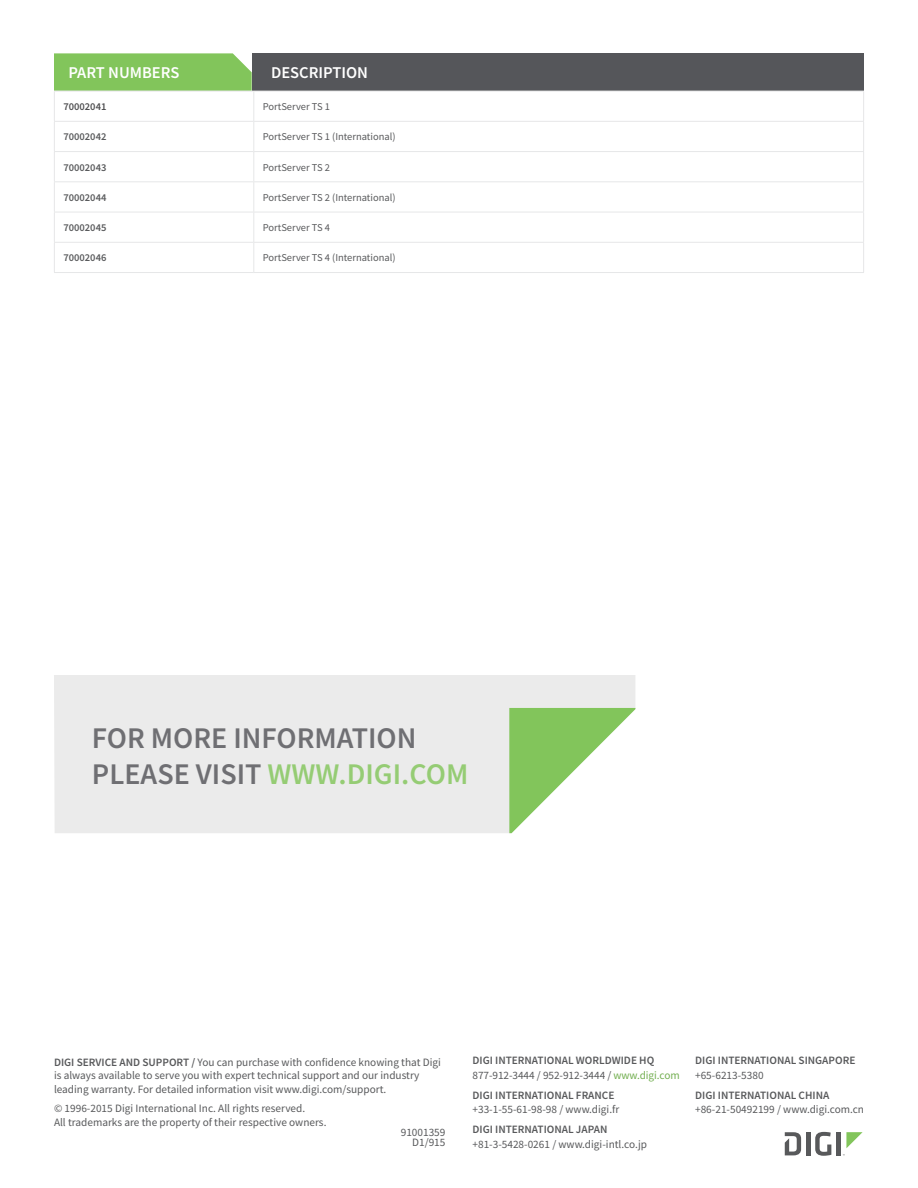
<style>
.page{position:relative;width:918px;height:1188px;background:#fff}
.page>*{position:absolute;margin:0;border:0;box-sizing:border-box;transform-origin:0 0}
.t1{font:600 30px/36px "Source Sans Pro";color:#6f6f73}
.t2{font:600 16.5px "Source Sans Pro";color:#fff}
.t3{font:11.25px/13.5px "Source Sans Pro";color:#58595b}
.t4{font:600 11.25px/14.2px "Source Sans Pro";color:#58595b}
.t5{font:10.5px "Source Sans Pro";color:#58595b}
.Table_-_Body_Copy{font:600 10.5px "Source Sans Pro";color:#58595b}
.t6{font:600 10.5px "Source Sans Pro";color:#4d4d4f}
.s1{color:#95cc74}
.s2{font-weight:600}
.s3{font-weight:400}
.s4{font-weight:400;color:#73af51}
</style>
<div class="page">
<hr style="left:806px;top:1132px;width:4px;height:23px;background:#58595b">
<svg style="left:815px;top:1132px;width:16px;height:24px"></svg>
<div style="left:836px;top:1132px;width:5px;height:23px;background:#58595b"></div>
<svg style="left:846px;top:1132px;width:17px;height:16px"></svg>
<svg style="left:785px;top:1132px;width:16px;height:23px"></svg>
<svg style="left:54px;top:53px;width:198px;height:38px;background:#87c762"></svg>
<div style="left:252px;top:53px;width:612px;height:38px;background:#55565a"></div>
<div style="left:54px;top:675px;width:581px;height:158px;background:#ebebeb"></div>
<svg style="left:509px;top:708px;width:126px;height:125px"></svg>
<svg style="left:55px;top:120px;width:808px;height:122px"></svg>
<hr style="left:54px;top:91px;width:200px;height:1px;background:#e6e7e8">
<hr style="left:54px;top:91px;width:1px;height:30px;background:#e6e7e8">
<hr style="left:253px;top:91px;width:1px;height:30px;background:#e6e7e8">
<svg style="left:54px;top:122px;width:1px;height:59px"></svg>
<svg style="left:253px;top:122px;width:1px;height:59px"></svg>
<hr style="left:54px;top:182px;width:1px;height:30px;background:#e6e7e8">
<hr style="left:253px;top:182px;width:1px;height:30px;background:#e6e7e8">
<hr style="left:54px;top:212px;width:1px;height:30px;background:#e6e7e8">
<hr style="left:253px;top:212px;width:1px;height:30px;background:#e6e7e8">
<hr style="left:254px;top:91px;width:610px;height:1px;background:#e6e7e8">
<hr style="left:863px;top:91px;width:1px;height:30px;background:#e6e7e8">
<hr style="left:54px;top:121px;width:200px;height:1px;background:#e6e7e8">
<hr style="left:254px;top:121px;width:610px;height:1px;background:#e6e7e8">
<hr style="left:54px;top:151px;width:200px;height:1px;background:#e6e7e8">
<hr style="left:254px;top:151px;width:610px;height:1px;background:#e6e7e8">
<svg style="left:863px;top:122px;width:1px;height:59px"></svg>
<hr style="left:54px;top:181px;width:200px;height:1px;background:#e6e7e8">
<hr style="left:254px;top:181px;width:610px;height:1px;background:#e6e7e8">
<hr style="left:863px;top:182px;width:1px;height:30px;background:#e6e7e8">
<hr style="left:54px;top:212px;width:200px;height:1px;background:#e6e7e8">
<hr style="left:254px;top:212px;width:610px;height:1px;background:#e6e7e8">
<hr style="left:863px;top:212px;width:1px;height:30px;background:#e6e7e8">
<hr style="left:254px;top:242px;width:610px;height:1px;background:#e6e7e8">
<svg style="left:863px;top:243px;width:1px;height:29px"></svg>
<hr style="left:254px;top:272px;width:610px;height:1px;background:#e6e7e8">
<hr style="left:54px;top:242px;width:200px;height:1px;background:#e6e7e8">
<svg style="left:54px;top:243px;width:1px;height:29px"></svg>
<svg style="left:253px;top:243px;width:1px;height:29px"></svg>
<hr style="left:54px;top:272px;width:200px;height:1px;background:#e6e7e8">
<h2 class="t2" style="left:68px;top:62px;width:112px">PART NUMBERS</h2>
<h2 class="t2" style="left:271px;top:62px;width:99px">DESCRIPTION</h2>
<p class="t6" style="left:63px;top:100px;width:45px">70002041</p>
<p class="t5" style="left:263px;top:100px;width:69px">PortServer TS 1</p>
<p class="Table_-_Body_Copy" style="left:63px;top:130px;width:45px">70002042</p>
<p class="t5" style="left:263px;top:130px;width:134px">PortServer TS 1 (International)</p>
<p class="Table_-_Body_Copy" style="left:63px;top:160px;width:45px">70002043</p>
<p class="t5" style="left:263px;top:160px;width:69px">PortServer TS 2</p>
<p class="Table_-_Body_Copy" style="left:63px;top:190px;width:45px">70002044</p>
<p class="t5" style="left:263px;top:191px;width:134px">PortServer TS 2 (International)</p>
<p class="Table_-_Body_Copy" style="left:63px;top:221px;width:45px">70002045</p>
<p class="t5" style="left:263px;top:221px;width:69px">PortServer TS 4</p>
<p class="Table_-_Body_Copy" style="left:63px;top:251px;width:45px">70002046</p>
<p class="t5" style="left:263px;top:251px;width:134px">PortServer TS 4 (International)</p>
<h1 class="t1" style="left:92px;top:720px;width:378px">FOR MORE INFORMATION<br>PLEASE VISIT <span class="s1">WWW.DIGI.COM</span></h1>
<p class="t3" style="left:54px;top:1055px;width:388px"><span class="s2">DIGI SERVICE AND SUPPORT /</span> You can purchase with confidence knowing that Digi is always available to serve you with expert technical support and our industry leading warranty. For detailed information visit www.digi.com/support.</p>
<p class="t3" style="left:54px;top:1102px;width:274px">© 1996-2015 Digi International Inc. All rights reserved.<br>All trademarks are the property of their respective owners.</p>
<p class="t3" style="left:401px;top:1126px;width:46px">91001359</p>
<p class="t3" style="left:412px;top:1135px;width:35px">D1/915</p>
<p class="t4" style="left:473px;top:1053px;width:209px">DIGI INTERNATIONAL WORLDWIDE HQ<br><span class="s3">877-912-3444 / 952-912-3444 /</span> <span class="s4">www.digi.com</span></p>
<p class="t4" style="left:473px;top:1088px;width:144px">DIGI INTERNATIONAL FRANCE</p>
<p class="t3" style="left:473px;top:1103px;width:148px">+33-1-55-61-98-98 / www.digi.fr</p>
<p class="t4" style="left:473px;top:1122px;width:136px">DIGI INTERNATIONAL JAPAN</p>
<p class="t3" style="left:473px;top:1137px;width:176px">+81-3-5428-0261 / www.digi-intl.co.jp</p>
<p class="t4" style="left:695px;top:1053px;width:162px">DIGI INTERNATIONAL SINGAPORE</p>
<p class="t3" style="left:695px;top:1068px;width:70px">+65-6213-5380</p>
<p class="t4" style="left:695px;top:1088px;width:136px">DIGI INTERNATIONAL CHINA</p>
<p class="t3" style="left:695px;top:1103px;width:170px">+86-21-50492199 / www.digi.com.cn</p>
</div>
